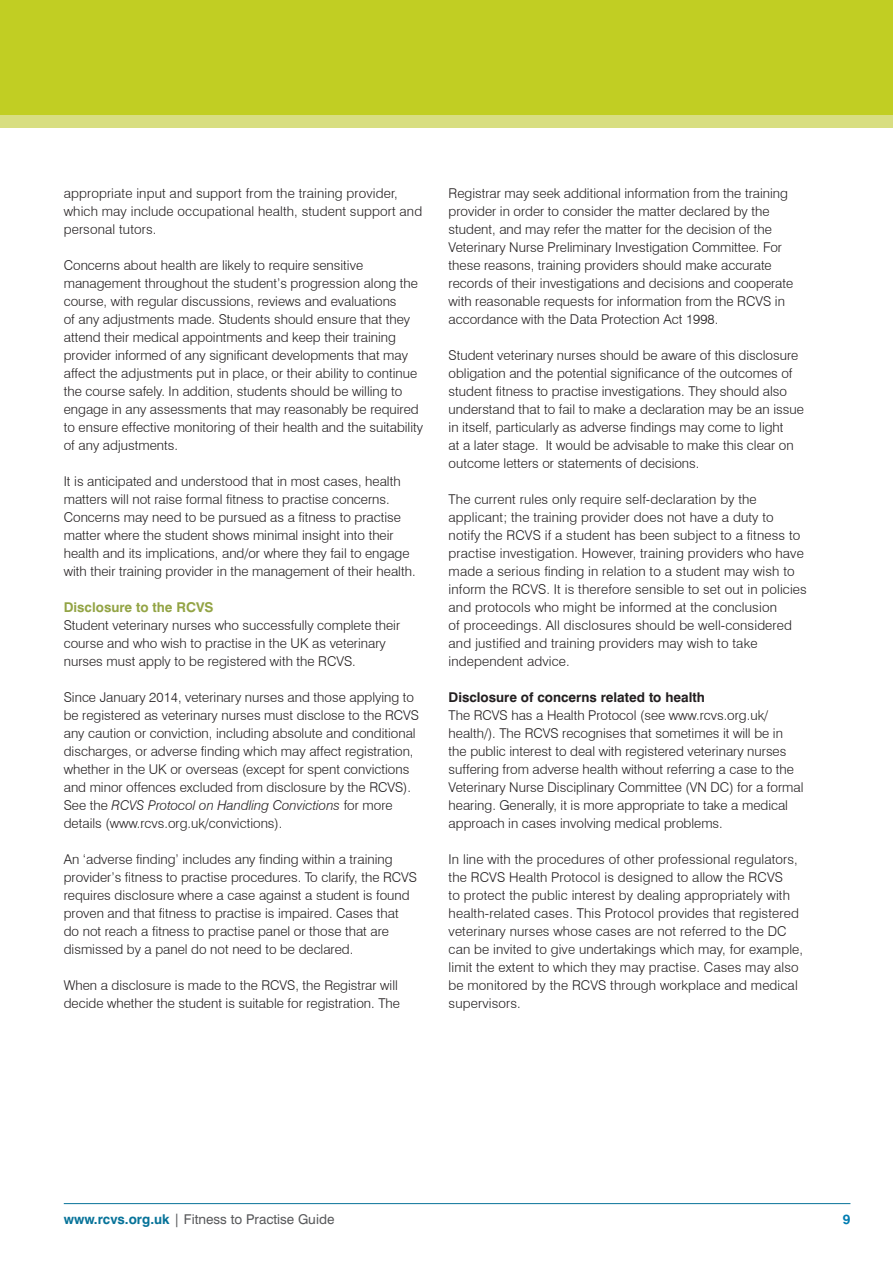
<style>
.page{position:relative;width:893px;height:1263px;background:#fff}
.page>*{position:absolute;margin:0;border:0;box-sizing:border-box;transform-origin:0 0}
.t1{font:300 13.5px/18px "Swiss 721 BT";color:#231f20}
.t2{font:13.5px "Swiss 721 BT";color:#57585a}
.t3{font:700 13.5px "Swiss 721 BT";color:#231f20}
.t4{font:700 13.5px "Swiss 721 BT";color:#93a445}
.t5{font:700 13.5px "Swiss 721 BT";color:#007cb1}
.s1{font-style:italic}
.s2{font-weight:700;color:#077399}
</style>
<div class="page">
<div style="left:0;top:0;width:893px;height:128px;background:#c1ce23"></div>
<div style="left:0;top:115px;width:893px;height:13px;background:#d8de81"></div>
<hr style="left:64px;top:1203px;width:786px;height:1px;background:#077399">
<p class="t1" style="left:64px;top:184px;width:360px">appropriate input and support from the training provider, which may include occupational health, student support and personal tutors.</p>
<p class="t1" style="left:64px;top:256px;width:361px">Concerns about health are likely to require sensitive management throughout the student’s progression along the course, with regular discussions, reviews and evaluations<br>of any adjustments made. Students should ensure that they attend their medical appointments and keep their training provider informed of any significant developments that may affect the adjustments put in place, or their ability to continue the course safely. In addition, students should be willing to engage in any assessments that may reasonably be required to ensure effective monitoring of their health and the suitability of any adjustments.</p>
<p class="t1" style="left:64px;top:472px;width:353px">It is anticipated and understood that in most cases, health matters will not raise formal fitness to practise concerns.<br>Concerns may need to be pursued as a fitness to practise matter where the student shows minimal insight into their health and its implications, and/or where they fail to engage with their training provider in the management of their health.</p>
<p class="t4" style="left:64px;top:599px;width:151px">Disclosure to the RCVS</p>
<p class="t1" style="left:64px;top:616px;width:338px">Student veterinary nurses who successfully complete their course and who wish to practise in the UK as veterinary nurses must apply to be registered with the RCVS.</p>
<p class="t1" style="left:64px;top:688px;width:357px">Since January 2014, veterinary nurses and those applying to be registered as veterinary nurses must disclose to the RCVS any caution or conviction, including absolute and conditional discharges, or adverse finding which may affect registration, whether in the UK or overseas (except for spent convictions and minor offences excluded from disclosure by the RCVS).<br>See the <span class="s1">RCVS Protocol on Handling Convictions</span> for more details (www.rcvs.org.uk/convictions).</p>
<p class="t1" style="left:64px;top:850px;width:355px">An ‘adverse finding’ includes any finding within a training provider’s fitness to practise procedures. To clarify, the RCVS requires disclosure where a case against a student is found proven and that fitness to practise is impaired. Cases that do not reach a fitness to practise panel or those that are dismissed by a panel do not need to be declared.</p>
<p class="t1" style="left:64px;top:976px;width:338px">When a disclosure is made to the RCVS, the Registrar will decide whether the student is suitable for registration. The</p>
<p class="t1" style="left:449px;top:184px;width:346px">Registrar may seek additional information from the training provider in order to consider the matter declared by the student, and may refer the matter for the decision of the Veterinary Nurse Preliminary Investigation Committee. For these reasons, training providers should make accurate records of their investigations and decisions and cooperate with reasonable requests for information from the RCVS in accordance with the Data Protection Act 1998.</p>
<p class="t1" style="left:449px;top:346px;width:357px">Student veterinary nurses should be aware of this disclosure obligation and the potential significance of the outcomes of student fitness to practise investigations. They should also understand that to fail to make a declaration may be an issue in itself, particularly as adverse findings may come to light<br>at a later stage. It would be advisable to make this clear on outcome letters or statements of decisions.</p>
<p class="t1" style="left:449px;top:490px;width:360px">The current rules only require self-declaration by the applicant; the training provider does not have a duty to notify the RCVS if a student has been subject to a fitness to practise investigation. However, training providers who have made a serious finding in relation to a student may wish to inform the RCVS. It is therefore sensible to set out in policies and protocols who might be informed at the conclusion<br>of proceedings. All disclosures should be well-considered and justified and training providers may wish to take independent advice.</p>
<p class="t3" style="left:449px;top:689px;width:258px">Disclosure of concerns related to health</p>
<p class="t1" style="left:449px;top:706px;width:356px">The RCVS has a Health Protocol (see www.rcvs.org.uk/ health/). The RCVS recognises that sometimes it will be in the public interest to deal with registered veterinary nurses suffering from adverse health without referring a case to the Veterinary Nurse Disciplinary Committee (VN DC) for a formal hearing. Generally, it is more appropriate to take a medical approach in cases involving medical problems.</p>
<p class="t1" style="left:449px;top:850px;width:356px">In line with the procedures of other professional regulators, the RCVS Health Protocol is designed to allow the RCVS<br>to protect the public interest by dealing appropriately with health-related cases. This Protocol provides that registered veterinary nurses whose cases are not referred to the DC can be invited to give undertakings which may, for example, limit the extent to which they may practise. Cases may also be monitored by the RCVS through workplace and medical supervisors.</p>
<p class="t2" style="left:64px;top:1211px;width:272px"><span class="s2">www.rcvs.org.uk</span> | Fitness to Practise Guide</p>
<p class="t5" style="left:843px;top:1211px;width:9px">9</p>
</div>
